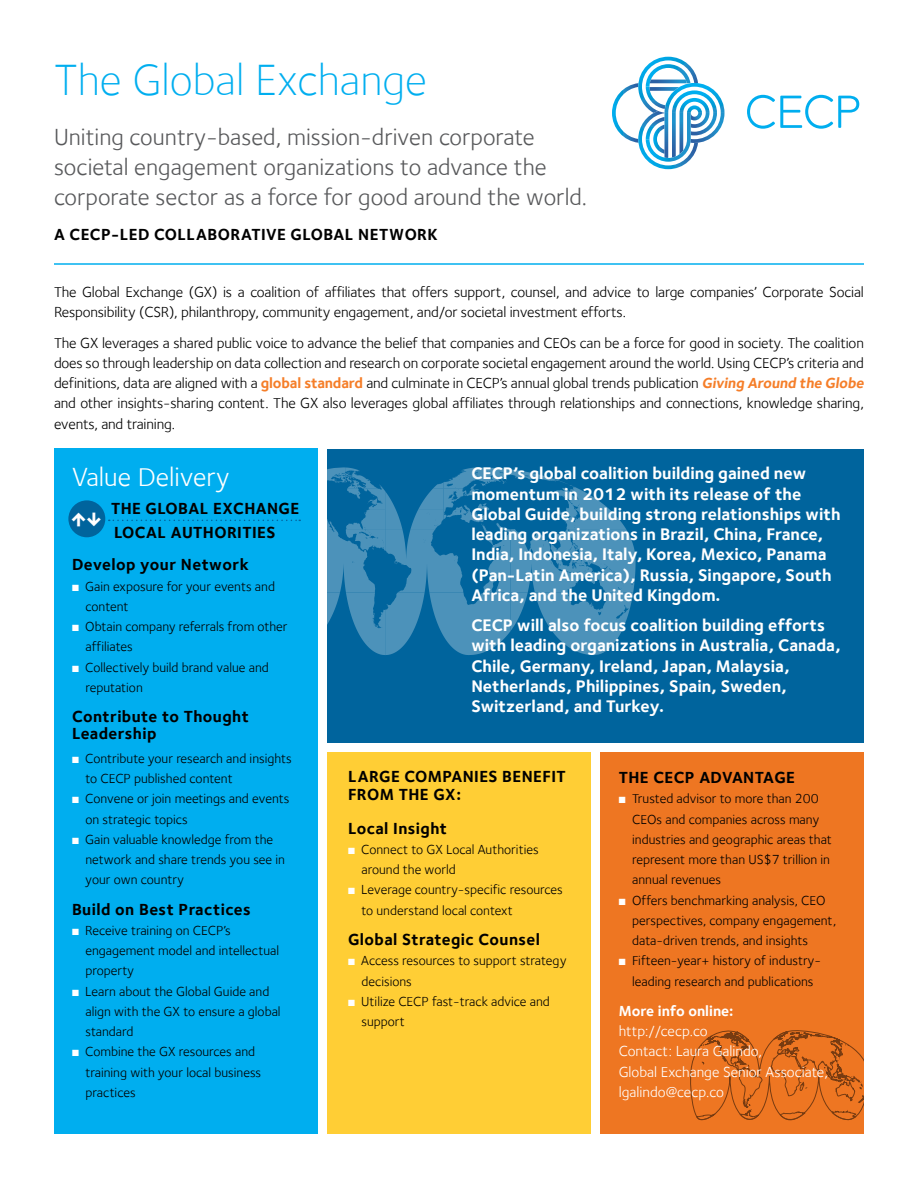
<style>
.page{position:relative;width:918px;height:1188px;background:#fff}
.page>*{position:absolute;margin:0;border:0;box-sizing:border-box;transform-origin:0 0}
.t1{font:300 45px "Foundry Sterling";color:#00aeef}
.t2{font:27px "Foundry Sterling";color:#fff}
.t3{font:24px/30px "Foundry Sterling";color:#58595b}
.t4{font:700 17.25px/20.2px "Foundry Sterling";color:#fff}
.t5{font:700 16.5px/23.7px "Foundry Sterling";letter-spacing:.025em;color:#000}
.t6{font:700 16.5px "Arrowdyn";color:#fff}
.t7{font:15px/20.2px "Foundry Sterling";letter-spacing:-.01em;color:#000}
.t8{font:15px/20.2px "Foundry Sterling";color:#fff}
.t9{font:700 15px "Foundry Sterling";color:#fff}
.t10{font:13.5px/20.2px "Foundry Sterling";color:#000}
.s1{font-weight:700;color:#f57e29}
.s2{color:#fff}
.s3{font-size:9px;color:#fff}
</style>
<div class="page">
<div style="left:327px;top:753px;width:264px;height:381px;background:#ffce35"></div>
<div style="left:601px;top:752px;width:263px;height:382px;background:#ee7622"></div>
<div style="left:54px;top:449px;width:263px;height:685px;background:#00aeef"></div>
<svg style="left:612px;top:57px;width:113px;height:112px"></svg>
<svg style="left:747px;top:95px;width:112px;height:34px"></svg>
<hr style="left:54px;top:263px;width:810px;height:2px;background:#00aeef">
<div style="left:327px;top:449px;width:537px;height:293px;background:#00649d"></div>
<svg style="left:328px;top:479px;width:308px;height:176px;fill:#4c92ba"></svg>
<svg style="left:328px;top:467px;width:228px;height:84px"></svg>
<img style="left:467px;top:509px;width:16px;height:13px">
<svg style="left:690px;top:1030px;width:174px;height:90px"></svg>
<div style="left:68px;top:500px;width:37px;height:37px;background:#00649d;border-radius:50%"></div>
<svg style="left:109px;top:520px;width:191px;height:1px"></svg>
<h1 class="t1" style="left:54px;top:54px;width:375px">The Global Exchange</h1>
<h3 class="t3" style="left:54px;top:122px;width:535px">Uniting country-based, mission-driven corporate societal engagement organizations to advance the corporate sector as a force for good around the world.</h3>
<p class="t5" style="left:54px;top:222px;width:385px">A CECP-LED COLLABORATIVE GLOBAL NETWORK</p>
<p class="t7" style="left:54px;top:282px;width:811px">The Global Exchange (GX) is a coalition of affiliates that offers support, counsel, and advice to large companies’ Corporate Social<br>Responsibility (CSR), philanthropy, community engagement, and/or societal investment efforts.</p>
<p class="t7" style="left:54px;top:332px;width:814px">The GX leverages a shared public voice to advance the belief that companies and CEOs can be a force for good in society. The coalition does so through leadership on data collection and research on corporate societal engagement around the world. Using CECP’s criteria and definitions, data are aligned with a <span class="s1">global standard</span> and culminate in CECP’s annual global trends publication <span class="s1">Giving Around the Globe </span>and other insights-sharing content. The GX also leverages global affiliates through relationships and connections, knowledge sharing, events, and training.</p>
<p class="t4" style="left:471px;top:463px;width:371px">CECP’s global coalition building gained new momentum in 2012 with its release of the Global Guide, building strong relationships with leading organizations in Brazil, China, France, India, Indonesia, Italy, Korea, Mexico, Panama (Pan-Latin America), Russia, Singapore, South Africa, and the United Kingdom.</p>
<p class="t4" style="left:471px;top:615px;width:371px">CECP will also focus coalition building efforts with leading organizations in Australia, Canada, Chile, Germany, Ireland, Japan, Malaysia, Netherlands, Philippines, Spain, Sweden, Switzerland, and Turkey.</p>
<h2 class="t2" style="left:72px;top:462px;width:159px">Value Delivery</h2>
<p class="t5" style="left:111px;top:497px;width:190px">THE GLOBAL EXCHANGE<br>LOCAL AUTHORITIES</p>
<p class="t5" style="left:72px;top:553px;width:178px">Develop your Network</p>
<p class="t10" style="left:86px;top:576px;width:191px;text-indent:-13px"><span class="s2">■</span><span class="s3">■</span> Gain exposure for your events and content</p>
<p class="t10" style="left:86px;top:616px;width:204px;text-indent:-13px"><span class="s2">■</span><span class="s3">■</span> Obtain company referrals from other affiliates</p>
<p class="t10" style="left:86px;top:657px;width:185px;text-indent:-13px"><span class="s2">■</span><span class="s3">■</span> Collectively build brand value and reputation</p>
<p class="t5" style="left:72px;top:708px;width:178px;line-height:16.5px">Contribute to Thought<br>Leadership</p>
<p class="t10" style="left:86px;top:748px;width:208px;text-indent:-13px"><span class="s2">■</span><span class="s3">■</span> Contribute your research and insights to CECP published content</p>
<p class="t10" style="left:86px;top:788px;width:206px;text-indent:-13px"><span class="s2">■</span><span class="s3">■</span> Convene or join meetings and events on strategic topics</p>
<p class="t10" style="left:86px;top:829px;width:201px;text-indent:-13px"><span class="s2">■</span><span class="s3">■</span> Gain valuable knowledge from the network and share trends you see in your own country</p>
<p class="t5" style="left:72px;top:897px;width:180px">Build on Best Practices</p>
<p class="t10" style="left:86px;top:920px;width:195px;text-indent:-13px"><span class="s2">■</span><span class="s3">■</span> Receive training on CECP’s engagement model and intellectual property</p>
<p class="t10" style="left:86px;top:981px;width:197px;text-indent:-13px"><span class="s2">■</span><span class="s3">■</span> Learn about the Global Guide and align with the GX to ensure a global standard</p>
<p class="t10" style="left:86px;top:1042px;width:177px;text-indent:-13px"><span class="s2">■</span><span class="s3">■</span> Combine the GX resources and training with your local business practices</p>
<p class="t6" style="left:72px;top:512px;width:31px">15</p>
<p class="t5" style="left:348px;top:768px;width:219px;line-height:18px">LARGE COMPANIES BENEFIT<br>FROM THE GX:</p>
<p class="t5" style="left:348px;top:816px;width:101px">Local Insight</p>
<p class="t10" style="left:362px;top:839px;width:179px;text-indent:-13px"><span class="s2">■</span><span class="s3">■</span> Connect to GX Local Authorities around the world</p>
<p class="t10" style="left:362px;top:880px;width:203px;text-indent:-13px"><span class="s2">■</span><span class="s3">■</span> Leverage country-specific resources to understand local context</p>
<p class="t5" style="left:348px;top:927px;width:194px">Global Strategic Counsel</p>
<p class="t10" style="left:362px;top:950px;width:207px;text-indent:-13px"><span class="s2">■</span><span class="s3">■</span> Access resources to support strategy decisions</p>
<p class="t10" style="left:362px;top:991px;width:190px;text-indent:-13px"><span class="s2">■</span><span class="s3">■</span> Utilize CECP fast-track advice and support</p>
<p class="t5" style="left:619px;top:765px;width:178px">THE CECP ADVANTAGE</p>
<p class="t10" style="left:632px;top:788px;width:201px;text-indent:-13px"><span class="s2">■</span><span class="s3">■</span> Trusted advisor to more than 200<br>CEOs and companies across many industries and geographic areas that represent more than US$7 trillion in annual revenues</p>
<p class="t10" style="left:632px;top:890px;width:205px;text-indent:-13px"><span class="s2">■</span><span class="s3">■</span> Offers benchmarking analysis, CEO perspectives, company engagement, data-driven trends, and insights</p>
<p class="t10" style="left:619px;top:950px;width:204px;text-align:center"><span class="s2">■</span><span class="s3">■</span> Fifteen-year+ history of industry&shy;leading research and publications</p>
<p class="t9" style="left:619px;top:1002px;width:116px">More info online:</p>
<p class="t8" style="left:619px;top:1021px;width:211px">http://cecp.co<br>Contact: Laura Galindo,<br>Global Exchange Senior Associate, lgalindo@cecp.co</p>
</div>
